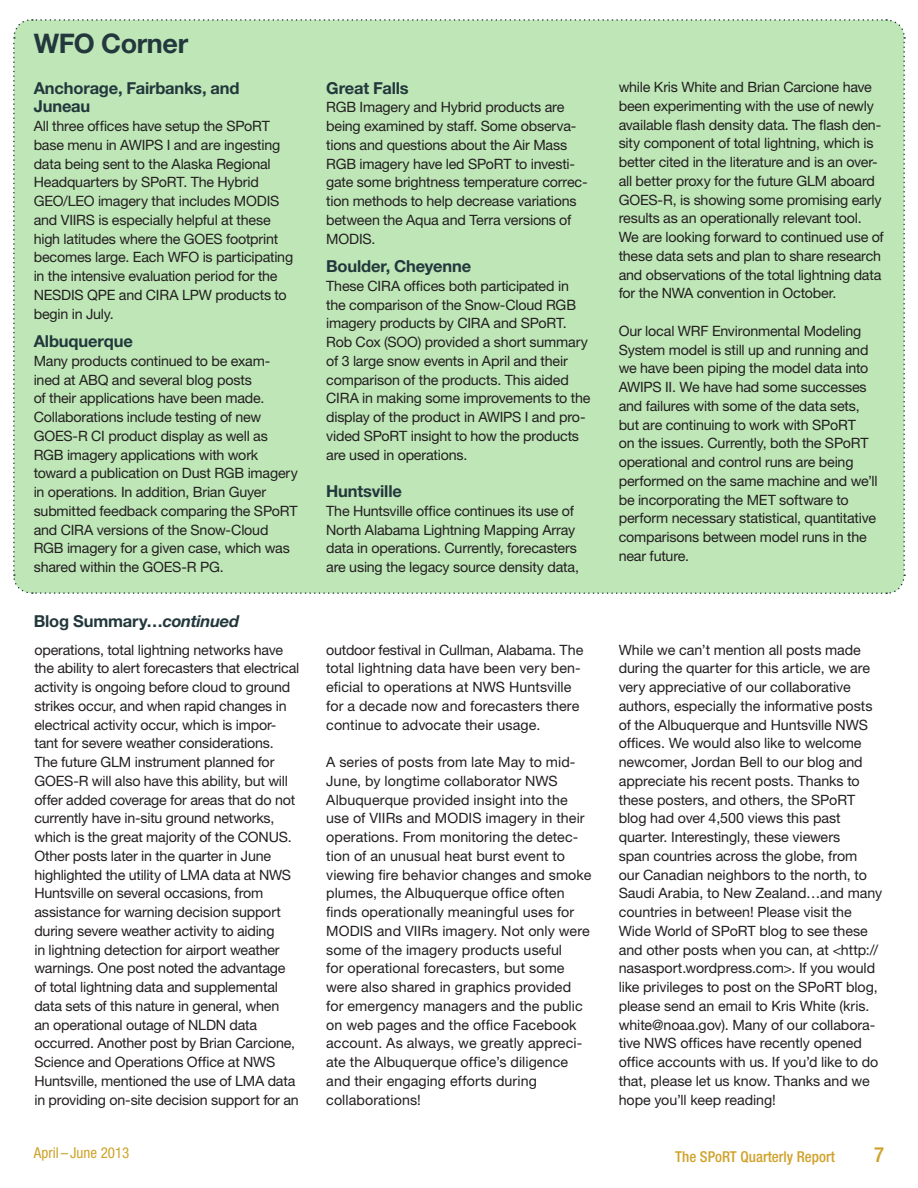
<style>
.page{position:relative;width:918px;height:1188px;background:#fff}
.page>*{position:absolute;margin:0;border:0;box-sizing:border-box;transform-origin:0 0}
.Main_Heads{font:700 27px "Helvetica Neue LT Std";letter-spacing:-.015em;color:#23383c}
.t1{font:500 condensed 21px "Helvetica Neue LT Std";color:#cfa229}
.bold_headers{font:700 16.5px/18.8px "Helvetica Neue LT Std";letter-spacing:-.01em;color:#23383c}
.t2{font:500 condensed 15px "Helvetica Neue LT Std";color:#cfa229}
.t3{font:condensed 15px "Helvetica Neue LT Std";color:#cfa229}
.body_copy_9_5{font:14.25px/18.8px "Helvetica Neue LT Std";letter-spacing:-.01em;color:#231f20}
.s1{font-style:italic}
</style>
<div class="page">
<div style="left:13px;top:19px;width:893px;height:575px;background:#bee6b7"></div>
<p class="Main_Heads" style="left:34px;top:26px;width:156px">WFO Corner</p>
<p class="bold_headers" style="left:34px;top:78px;width:207px">Anchorage, Fairbanks, and<br>Juneau</p>
<p class="body_copy_9_5" style="left:34px;top:117px;width:261px">All three offices have setup the SPoRT base menu in AWIPS I and are ingesting data being sent to the Alaska Regional Headquarters by SPoRT. The Hybrid GEO/LEO imagery that includes MODIS and VIIRS is especially helpful at these high latitudes where the GOES footprint becomes large. Each WFO is participating in the intensive evaluation period for the NESDIS QPE and CIRA LPW products to begin in July.</p>
<p class="bold_headers" style="left:34px;top:332px;width:101px">Albuquerque</p>
<p class="body_copy_9_5" style="left:34px;top:351px;width:266px">Many products continued to be exam&shy;ined at ABQ and several blog posts<br>of their applications have been made.<br>Collaborations include testing of new GOES-R CI product display as well as RGB imagery applications with work toward a publication on Dust RGB imagery in operations. In addition, Brian Guyer submitted feedback comparing the SPoRT and CIRA versions of the Snow-Cloud RGB imagery for a given case, which was shared within the GOES-R PG.</p>
<p class="bold_headers" style="left:34px;top:612px;width:207px">Blog Summary…<span class="s1">continued</span></p>
<p class="bold_headers" style="left:326px;top:78px;width:84px">Great Falls</p>
<p class="body_copy_9_5" style="left:326px;top:98px;width:263px">RGB Imagery and Hybrid products are being examined by staff. Some observa&shy;tions and questions about the Air Mass RGB imagery have led SPoRT to investi&shy;gate some brightness temperature correc&shy;tion methods to help decrease variations between the Aqua and Terra versions of MODIS.</p>
<p class="bold_headers" style="left:326px;top:257px;width:147px">Boulder, Cheyenne</p>
<p class="body_copy_9_5" style="left:326px;top:276px;width:266px">These CIRA offices both participated in the comparison of the Snow-Cloud RGB imagery products by CIRA and SPoRT.<br>Rob Cox (SOO) provided a short summary of 3 large snow events in April and their comparison of the products. This aided CIRA in making some improvements to the display of the product in AWIPS I and pro&shy;vided SPoRT insight to how the products are used in operations.</p>
<p class="bold_headers" style="left:326px;top:482px;width:77px">Huntsville</p>
<p class="body_copy_9_5" style="left:326px;top:501px;width:254px">The Huntsville office continues its use of North Alabama Lightning Mapping Array data in operations. Currently, forecasters are using the legacy source density data,</p>
<p class="body_copy_9_5" style="left:34px;top:640px;width:267px">operations, total lightning networks have the ability to alert forecasters that electrical activity is ongoing before cloud to ground strikes occur, and when rapid changes in electrical activity occur, which is impor&shy;tant for severe weather considerations.<br>The future GLM instrument planned for GOES-R will also have this ability, but will offer added coverage for areas that do not currently have in-situ ground networks, which is the great majority of the CONUS.<br>Other posts later in the quarter in June highlighted the utility of LMA data at NWS Huntsville on several occasions, from assistance for warning decision support during severe weather activity to aiding<br>in lightning detection for airport weather warnings. One post noted the advantage of total lightning data and supplemental data sets of this nature in general, when<br>an operational outage of NLDN data occurred. Another post by Brian Carcione, Science and Operations Office at NWS Huntsville, mentioned the use of LMA data in providing on-site decision support for an</p>
<p class="body_copy_9_5" style="left:326px;top:640px;width:259px">outdoor festival in Cullman, Alabama. The total lightning data have been very ben&shy;eficial to operations at NWS Huntsville for a decade now and forecasters there continue to advocate their usage.</p>
<p class="body_copy_9_5" style="left:326px;top:752px;width:267px">A series of posts from late May to mid-June, by longtime collaborator NWS Albuquerque provided insight into the use of VIIRs and MODIS imagery in their operations. From monitoring the detec&shy;tion of an unusual heat burst event to viewing fire behavior changes and smoke plumes, the Albuquerque office often finds operationally meaningful uses for MODIS and VIIRs imagery. Not only were some of the imagery products useful<br>for operational forecasters, but some were also shared in graphics provided for emergency managers and the public on web pages and the office Facebook account. As always, we greatly appreci&shy;ate the Albuquerque office’s diligence and their engaging efforts during collaborations!</p>
<p class="body_copy_9_5" style="left:619px;top:77px;width:267px">while Kris White and Brian Carcione have been experimenting with the use of newly available flash density data. The flash den&shy;sity component of total lightning, which is better cited in the literature and is an over&shy;all better proxy for the future GLM aboard GOES-R, is showing some promising early results as an operationally relevant tool.<br>We are looking forward to continued use of these data sets and plan to share research and observations of the total lightning data for the NWA convention in October.</p>
<p class="body_copy_9_5" style="left:619px;top:321px;width:260px">Our local WRF Environmental Modeling System model is still up and running and we have been piping the model data into AWIPS II. We have had some successes and failures with some of the data sets, but are continuing to work with SPoRT<br>on the issues. Currently, both the SPoRT operational and control runs are being performed on the same machine and we’ll be incorporating the MET software to perform necessary statistical, quantitative comparisons between model runs in the near future.</p>
<p class="body_copy_9_5" style="left:619px;top:640px;width:265px">While we can’t mention all posts made during the quarter for this article, we are very appreciative of our collaborative authors, especially the informative posts of the Albuquerque and Huntsville NWS offices. We would also like to welcome newcomer, Jordan Bell to our blog and appreciate his recent posts. Thanks to these posters, and others, the SPoRT blog had over 4,500 views this past quarter. Interestingly, these viewers<br>span countries across the globe, from<br>our Canadian neighbors to the north, to Saudi Arabia, to New Zealand…and many countries in between! Please visit the Wide World of SPoRT blog to see these and other posts when you can, at &lt;http:// nasasport.wordpress.com&gt;. If you would like privileges to post on the SPoRT blog, please send an email to Kris White (kris. white@noaa.gov). Many of our collabora&shy;tive NWS offices have recently opened office accounts with us. If you’d like to do that, please let us know. Thanks and we hope you’ll keep reading!</p>
<p class="t3" style="left:34px;top:1144px;width:97px">April–June 2013</p>
<p class="t2" style="left:675px;top:1148px;width:161px">The SPoRT Quarterly Report</p>
<h2 class="t1" style="left:874px;top:1143px;width:12px">7</h2>
</div>
